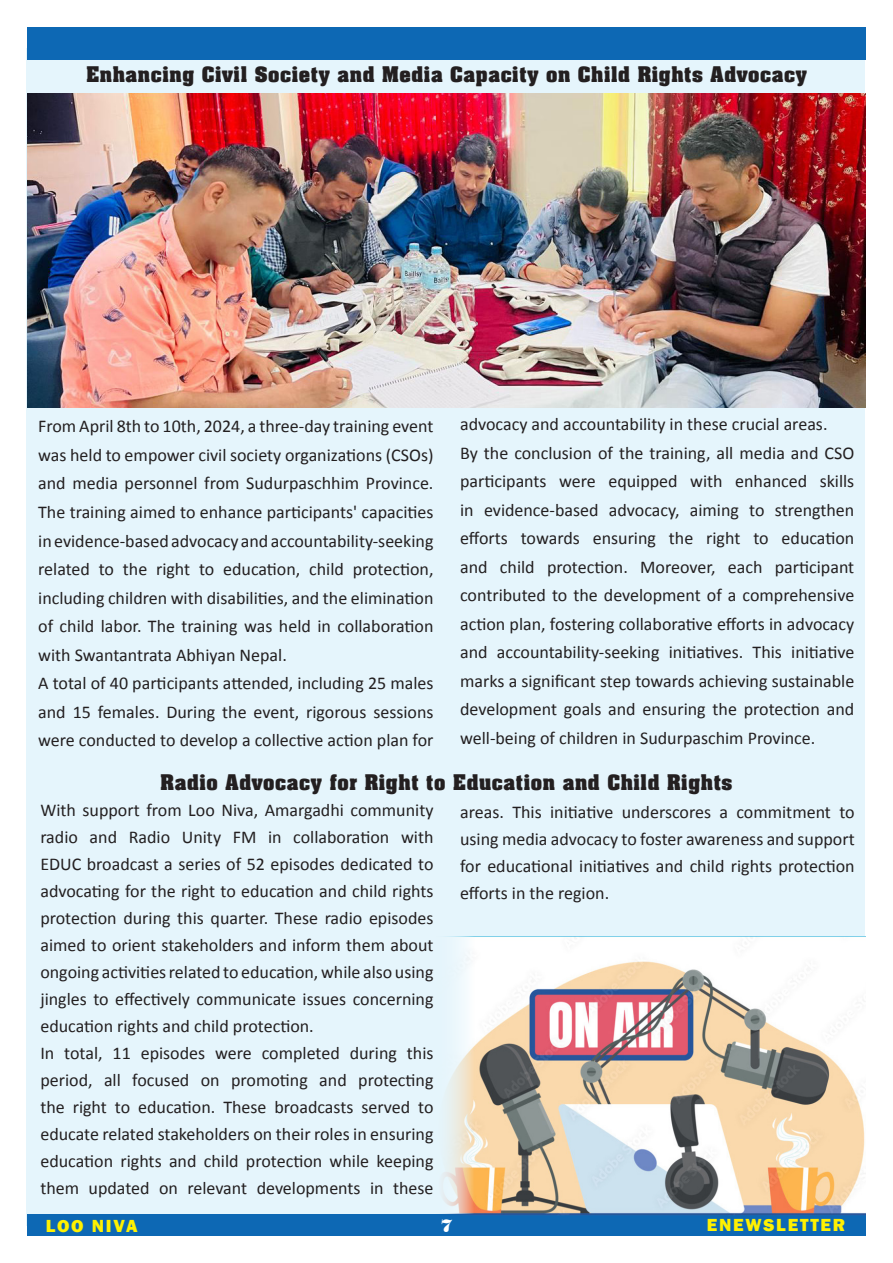
<style>
.page{position:relative;width:893px;height:1263px;background:#fff}
.page>*{position:absolute;margin:0;border:0;box-sizing:border-box;transform-origin:0 0}
.t1{font:700 21px "Aachen BT";color:#231f20}
.t2{font:18px/28.5px "Calibri";color:#231f20;text-align:justify}
.t3{font:800 18px "Franklin Gothic";letter-spacing:.1em;color:#fff101}
.t4{font:18px "Poster Bodoni BT";color:#fff}
</style>
<div class="page">
<div style="left:26px;top:48px;width:839px;height:1177px;background:#e5f5fc"></div>
<div style="left:27px;top:1214px;width:839px;height:22px;background:#0d68b4"></div>
<div style="left:27px;top:27px;width:839px;height:32px;background:#0d68b4"></div>
<img style="left:27px;top:94px;width:838px;height:314px">
<img style="left:443px;top:936px;width:422px;height:279px">
<p class="t1" style="left:86px;top:61px;width:722px">Enhancing Civil Society and Media Capacity on Child Rights Advocacy</p>
<p class="t2" style="left:38px;top:412px;width:397px">From April 8th to 10th, 2024, a three-day training event was held to empower civil society organizations (CSOs) and media personnel from Sudurpaschhim Province.<br>The training aimed to enhance participants' capacities in evidence-based advocacy and accountability-seeking related to the right to education, child protection, including children with disabilities, and the elimination of child labor. The training was held in collaboration with Swantantrata Abhiyan Nepal.</p>
<p class="t2" style="left:38px;top:669px;width:397px">A total of 40 participants attended, including 25 males and 15 females. During the event, rigorous sessions were conducted to develop a collective action plan for</p>
<p class="t2" style="left:460px;top:410px;width:369px">advocacy and accountability in these crucial areas.</p>
<p class="t2" style="left:460px;top:439px;width:396px">By the conclusion of the training, all media and CSO participants were equipped with enhanced skills in evidence-based advocacy, aiming to strengthen efforts towards ensuring the right to education and child protection. Moreover, each participant contributed to the development of a comprehensive action plan, fostering collaborative efforts in advocacy and accountability-seeking initiatives. This initiative marks a significant step towards achieving sustainable development goals and ensuring the protection and well-being of children in Sudurpaschim Province.</p>
<p class="t1" style="left:160px;top:769px;width:574px">Radio Advocacy for Right to Education and Child Rights</p>
<p class="t2" style="left:460px;top:799px;width:396px;line-height:27px">areas. This initiative underscores a commitment to using media advocacy to foster awareness and support for educational initiatives and child rights protection efforts in the region.</p>
<p class="t2" style="left:40px;top:797px;width:395px;line-height:27px">With support from Loo Niva, Amargadhi community radio and Radio Unity FM in collaboration with EDUC broadcast a series of 52 episodes dedicated to advocating for the right to education and child rights protection during this quarter. These radio episodes aimed to orient stakeholders and inform them about ongoing activities related to education, while also using jingles to effectively communicate issues concerning education rights and child protection.</p>
<p class="t2" style="left:40px;top:1040px;width:395px;line-height:27px">In total, 11 episodes were completed during this period, all focused on promoting and protecting the right to education. These broadcasts served to educate related stakeholders on their roles in ensuring education rights and child protection while keeping them updated on relevant developments in these</p>
<p class="t3" style="left:46px;top:1214px;width:93px">LOO NIVA</p>
<p class="t4" style="left:440px;top:1215px;width:13px">7</p>
<p class="t3" style="left:707px;top:1213px;width:140px">ENEWSLETTER</p>
</div>
